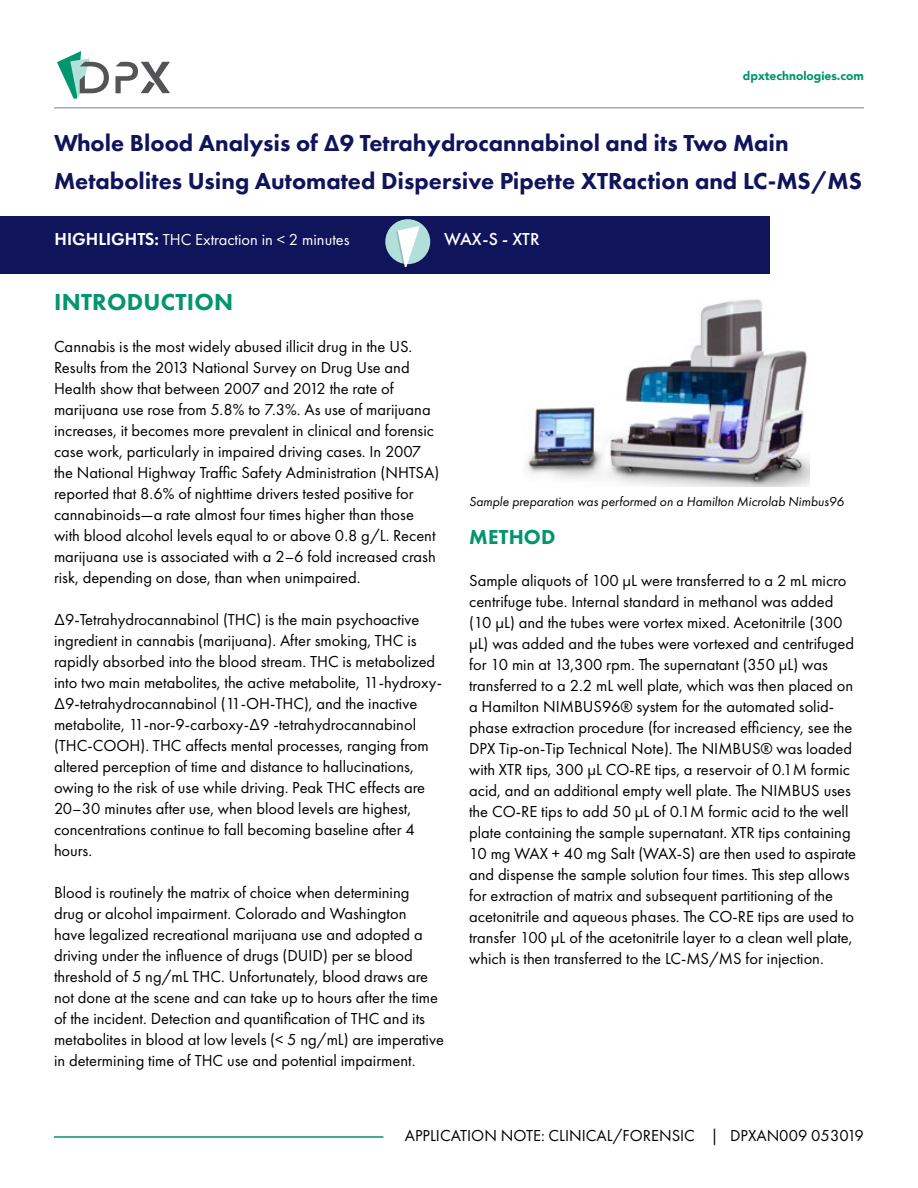
<style>
.page{position:relative;width:918px;height:1188px;background:#fff}
.page>*{position:absolute;margin:0;border:0;box-sizing:border-box;transform-origin:0 0}
.t1{font:800 24px/37.5px "Futura PT";color:#0f145b}
.t2{font:800 24px "Futura PT";letter-spacing:.01em;color:#02956e}
.t3{font:800 21px "Futura PT";letter-spacing:.01em;color:#02956e}
.t4{font:500 18px "Futura PT";color:#fff}
.t5{font:16.5px/21px "Futura PT";color:#000}
.t6{font:16.5px "Futura PT";color:#fff}
.t7{font:italic 13.5px "Futura PT";color:#000}
.t8{font:900 12px "Avenir";color:#00946e}
.s1{font-weight:600;font-size:18px}
</style>
<div class="page">
<hr style="left:54px;top:1136px;width:329px;height:2px;background:#02956e">
<hr style="left:54px;top:107px;width:810px;height:2px;background:#a7a9ac">
<div style="left:0;top:216px;width:770px;height:57px;background:#0f145b"></div>
<div style="left:385px;top:219px;width:45px;height:45px;background:#b0e0d8;border-radius:50%"></div>
<svg style="left:396px;top:226px;width:24px;height:42px"></svg>
<img style="left:525px;top:299px;width:285px;height:187px">
<svg style="left:57px;top:51px;width:52px;height:48px"></svg>
<svg style="left:115px;top:62px;width:55px;height:31px"></svg>
<p class="t8" style="left:743px;top:71px;width:123px">dpxtechnologies.com</p>
<h1 class="t1" style="left:54px;top:126px;width:810px">Whole Blood Analysis of Δ9 Tetrahydrocannabinol and its Two Main<br>Metabolites Using Automated Dispersive Pipette XTRaction and LC-MS/MS</h1>
<p class="t6" style="left:55px;top:232px;width:297px"><span class="s1">HIGHLIGHTS:</span> THC Extraction in &lt; 2 minutes</p>
<p class="t4" style="left:444px;top:232px;width:97px">WAX-S - XTR</p>
<h1 class="t2" style="left:54px;top:292px;width:181px">INTRODUCTION</h1>
<p class="t5" style="left:54px;top:337px;width:387px">Cannabis is the most widely abused illicit drug in the US.<br>Results from the 2013 National Survey on Drug Use and Health show that between 2007 and 2012 the rate of marijuana use rose from 5.8% to 7.3%. As use of marijuana increases, it becomes more prevalent in clinical and forensic case work, particularly in impaired driving cases. In 2007 the National Highway Traffic Safety Administration (NHTSA) reported that 8.6% of nighttime drivers tested positive for cannabinoids—a rate almost four times higher than those with blood alcohol levels equal to or above 0.8 g/L. Recent marijuana use is associated with a 2–6 fold increased crash risk, depending on dose, than when unimpaired.</p>
<p class="t5" style="left:54px;top:610px;width:390px">Δ9-Tetrahydrocannabinol (THC) is the main psychoactive ingredient in cannabis (marijuana). After smoking, THC is rapidly absorbed into the blood stream. THC is metabolized into two main metabolites, the active metabolite, 11-hydroxy-Δ9-tetrahydrocannabinol (11-OH-THC), and the inactive metabolite, 11-nor-9-carboxy-Δ9 -tetrahydrocannabinol (THC-COOH). THC affects mental processes, ranging from altered perception of time and distance to hallucinations, owing to the risk of use while driving. Peak THC effects are 20–30 minutes after use, when blood levels are highest, concentrations continue to fall becoming baseline after 4 hours.</p>
<p class="t5" style="left:54px;top:883px;width:392px">Blood is routinely the matrix of choice when determining<br>drug or alcohol impairment. Colorado and Washington<br>have legalized recreational marijuana use and adopted a driving under the influence of drugs (DUID) per se blood threshold of 5 ng/mL THC. Unfortunately, blood draws are not done at the scene and can take up to hours after the time of the incident. Detection and quantification of THC and its metabolites in blood at low levels (&lt; 5 ng/mL) are imperative in determining time of THC use and potential impairment.</p>
<p class="t7" style="left:469px;top:495px;width:377px">Sample preparation was performed on a Hamilton Microlab Nimbus96</p>
<p class="t3" style="left:469px;top:528px;width:88px">METHOD</p>
<p class="t5" style="left:469px;top:571px;width:389px">Sample aliquots of 100 μL were transferred to a 2 mL micro centrifuge tube. Internal standard in methanol was added (10 μL) and the tubes were vortex mixed. Acetonitrile (300 μL) was added and the tubes were vortexed and centrifuged for 10 min at 13,300 rpm. The supernatant (350 μL) was transferred to a 2.2 mL well plate, which was then placed on a Hamilton NIMBUS96® system for the automated solid&shy;phase extraction procedure (for increased efficiency, see the DPX Tip-on-Tip Technical Note). The NIMBUS® was loaded with XTR tips, 300 μL CO-RE tips, a reservoir of 0.1M formic acid, and an additional empty well plate. The NIMBUS uses the CO-RE tips to add 50 μL of 0.1M formic acid to the well plate containing the sample supernatant. XTR tips containing 10 mg WAX + 40 mg Salt (WAX-S) are then used to aspirate and dispense the sample solution four times. This step allows for extraction of matrix and subsequent partitioning of the acetonitrile and aqueous phases. The CO-RE tips are used to transfer 100 μL of the acetonitrile layer to a clean well plate, which is then transferred to the LC-MS/MS for injection.</p>
<p class="t5" style="left:405px;top:1126px;width:461px">APPLICATION NOTE: CLINICAL/FORENSIC | DPXAN009 053019</p>
</div>
